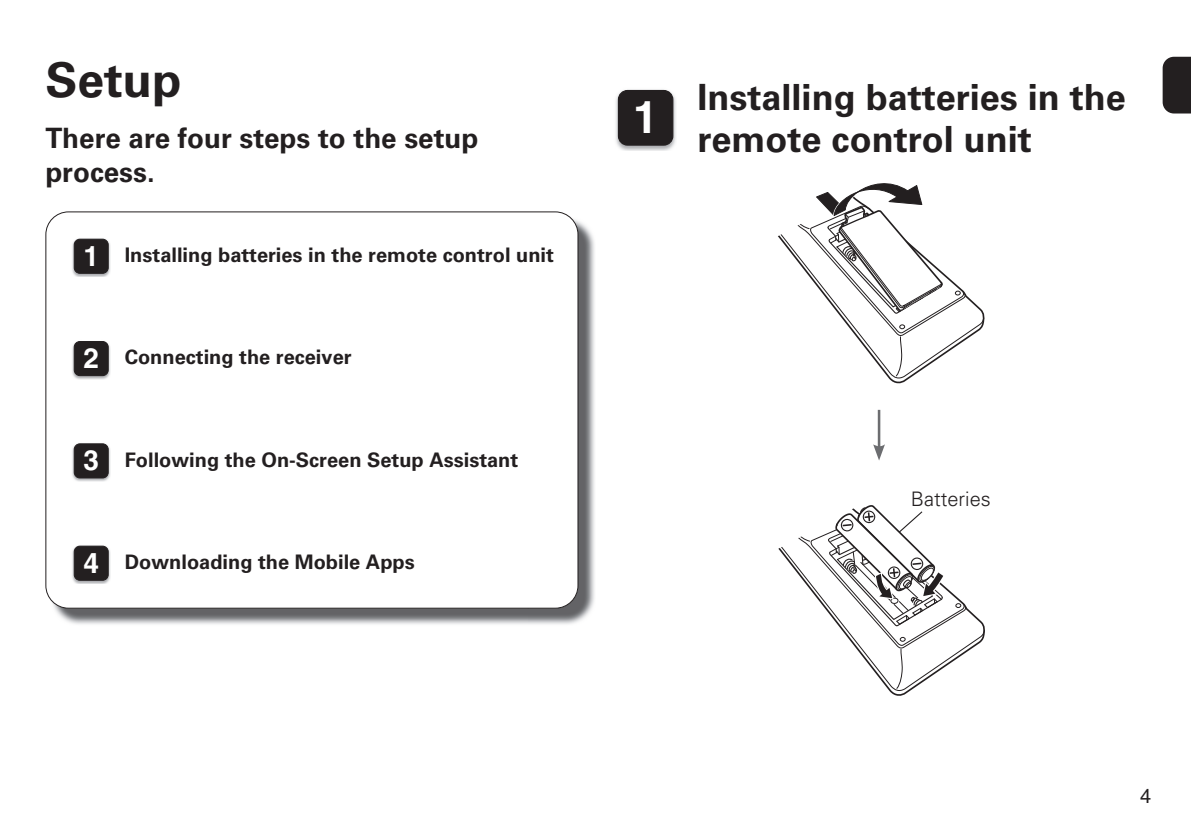
<style>
.page{position:relative;width:1191px;height:840px;background:#fff}
.page>*{position:absolute;margin:0;border:0;box-sizing:border-box;transform-origin:0 0}
.t1{font:700 48px "Univers LT Std";color:#231f20}
.t2{font:700 44.8px "Helvetica LT Std";color:#fff}
.t3{font:700 36px/42px "Univers LT Std";color:#231f20}
.t4{font:700 28px/34px "Univers LT Std";color:#231f20}
.t5{font:700 20px "Univers LT Std";color:#231f20}
.t6{font:300 20px "Univers LT Std";color:#231f20}
.t7{font:20px "Helvetica LT Std";color:#231f20}
.s1{font-family:"Helvetica LT Std";font-size:28px;color:#fff}
</style>
<div class="page">
<div style="left:1162px;top:57px;width:29px;height:56px;background:#231f20"></div>
<img style="left:615px;top:89px;width:61px;height:62px">
<div style="left:618px;top:90px;width:55px;height:55px;background:#231f20;border-radius:9px"></div>
<div style="left:618px;top:90px;width:55px;height:56px;border:1px solid #231f20;border-radius:9px"></div>
<svg style="left:778px;top:183px;width:206px;height:196px"></svg>
<hr style="left:877px;top:409px;width:3px;height:39px;background:#6c6d70">
<svg style="left:873px;top:444px;width:12px;height:16px"></svg>
<svg style="left:778px;top:505px;width:206px;height:186px"></svg>
<img style="left:528px;top:217px;width:67px;height:407px">
<img style="left:51px;top:600px;width:477px;height:24px">
<div style="left:46px;top:212px;width:532px;height:396px;background:#fff;border-radius:23px"></div>
<img style="left:72px;top:238px;width:38px;height:39px">
<div style="left:74px;top:239px;width:34px;height:34px;background:#231f20;border-radius:6px"></div>
<div style="left:74px;top:239px;width:35px;height:34px;border:1px solid #231f20;border-radius:6px"></div>
<img style="left:72px;top:341px;width:38px;height:38px">
<div style="left:74px;top:341px;width:34px;height:34px;background:#231f20;border-radius:6px"></div>
<div style="left:74px;top:341px;width:35px;height:35px;border:1px solid #231f20;border-radius:6px"></div>
<img style="left:72px;top:444px;width:38px;height:37px">
<div style="left:74px;top:443px;width:34px;height:34px;background:#231f20;border-radius:6px"></div>
<div style="left:74px;top:443px;width:35px;height:35px;border:1px solid #231f20;border-radius:6px"></div>
<img style="left:72px;top:547px;width:38px;height:36px">
<div style="left:74px;top:546px;width:34px;height:34px;background:#231f20;border-radius:6px"></div>
<div style="left:74px;top:545px;width:35px;height:35px;border:1px solid #231f20;border-radius:6px"></div>
<h1 class="t1" style="left:45px;top:52px;width:138px">Setup</h1>
<h3 class="t4" style="left:45px;top:121px;width:434px">There are four steps to the setup process.</h3>
<p class="t5" style="left:83px;top:243px;width:472px"><span class="s1">1</span> Installing batteries in the remote control unit</p>
<p class="t5" style="left:83px;top:345px;width:270px"><span class="s1">2</span> Connecting the receiver</p>
<p class="t5" style="left:83px;top:447px;width:436px"><span class="s1">3</span> Following the On-Screen Setup Assistant</p>
<p class="t5" style="left:83px;top:550px;width:333px"><span class="s1">4</span> Downloading the Mobile Apps</p>
<h2 class="t2" style="left:633px;top:90px;width:26px">1</h2>
<h3 class="t3" style="left:697px;top:77px;width:430px">Installing batteries in the remote control unit</h3>
<p class="t6" style="left:911px;top:487px;width:81px">Batteries</p>
<p class="t7" style="left:1140px;top:784px;width:13px">4</p>
</div>
